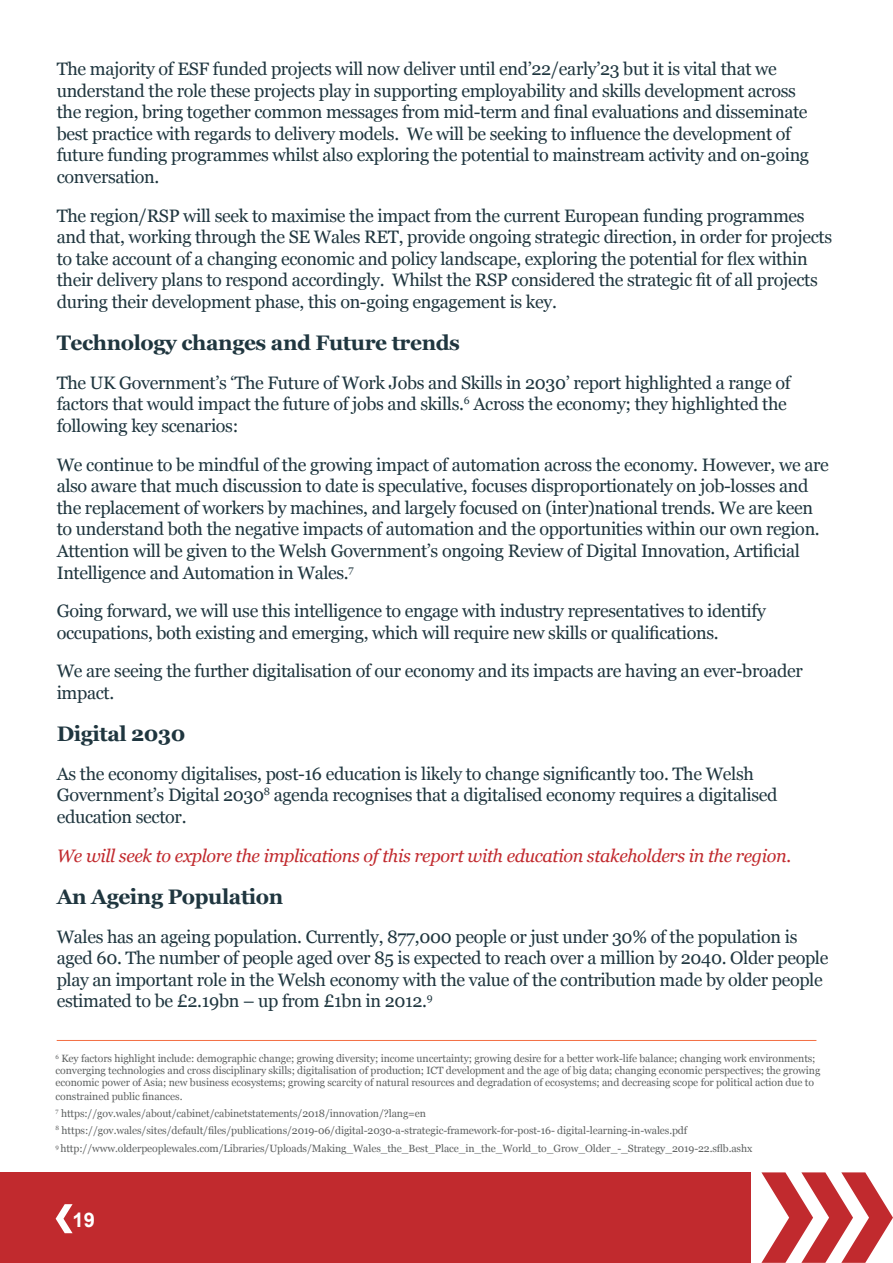
<style>
.page{position:relative;width:893px;height:1263px;background:#fff}
.page>*{position:absolute;margin:0;border:0;box-sizing:border-box;transform-origin:0 0}
.t1{font:700 21px "Georgia";letter-spacing:-.02em;color:#1f363f}
.t2{font:700 20.1px "Arial";color:#fff}
.t3{font:18px/21.6px "Georgia";letter-spacing:-.02em;color:#1f363f}
.t4{font:italic 18px "Georgia";letter-spacing:-.02em;color:#c12a2e}
.t5{font:10.5px/12px "Georgia";letter-spacing:-.01em;color:#5f6262}
</style>
<div class="page">
<svg style="left:761px;top:1172px;width:132px;height:91px"></svg>
<div style="left:0;top:1172px;width:751px;height:91px;background:#c12a2e"></div>
<svg style="left:56px;top:1204px;width:17px;height:29px"></svg>
<hr style="left:57px;top:1040px;width:759px;height:1px;background:#f36f42">
<p class="t3" style="left:57px;top:57px;width:754px">The majority of ESF funded projects will now deliver until end’22/early’23 but it is vital that we understand the role these projects play in supporting employability and skills development across the region, bring together common messages from mid-term and final evaluations and disseminate best practice with regards to delivery models. We will be seeking to influence the development of future funding programmes whilst also exploring the potential to mainstream activity and on-going conversation.</p>
<p class="t3" style="left:57px;top:204px;width:777px">The region/RSP will seek to maximise the impact from the current European funding programmes and that, working through the SE Wales RET, provide ongoing strategic direction, in order for projects to take account of a changing economic and policy landscape, exploring the potential for flex within their delivery plans to respond accordingly. Whilst the RSP considered the strategic fit of all projects during their development phase, this on-going engagement is key.</p>
<p class="t1" style="left:57px;top:331px;width:405px">Technology changes and Future trends</p>
<p class="t3" style="left:57px;top:371px;width:736px">The UK Government’s ‘The Future of Work Jobs and Skills in 2030’ report highlighted a range of factors that would impact the future of jobs and skills.<sup>6</sup> Across the economy; they highlighted the following key scenarios:</p>
<p class="t3" style="left:57px;top:453px;width:773px">We continue to be mindful of the growing impact of automation across the economy. However, we are also aware that much discussion to date is speculative, focuses disproportionately on job-losses and the replacement of workers by machines, and largely focused on (inter)national trends. We are keen to understand both the negative impacts of automation and the opportunities within our own region.<br>Attention will be given to the Welsh Government’s ongoing Review of Digital Innovation, Artificial Intelligence and Automation in Wales.<sup>7</sup></p>
<p class="t3" style="left:57px;top:599px;width:711px">Going forward, we will use this intelligence to engage with industry representatives to identify occupations, both existing and emerging, which will require new skills or qualifications.</p>
<p class="t3" style="left:57px;top:660px;width:747px">We are seeing the further digitalisation of our economy and its impacts are having an ever-broader impact.</p>
<p class="t1" style="left:57px;top:722px;width:130px">Digital 2030</p>
<p class="t3" style="left:57px;top:762px;width:722px">As the economy digitalises, post-16 education is likely to change significantly too. The Welsh<br>Government’s Digital 2030<sup>8</sup> agenda recognises that a digitalised economy requires a digitalised education sector.</p>
<p class="t4" style="left:57px;top:842px;width:736px">We will seek to explore the implications of this report with education stakeholders in the region.</p>
<p class="t1" style="left:57px;top:885px;width:228px">An Ageing Population</p>
<p class="t3" style="left:57px;top:925px;width:773px">Wales has an ageing population. Currently, 877,000 people or just under 30% of the population is aged 60. The number of people aged over 85 is expected to reach over a million by 2040. Older people play an important role in the Welsh economy with the value of the contribution made by older people estimated to be £2.19bn – up from £1bn in 2012.<sup>9</sup></p>
<p class="t5" style="left:56px;top:1052px;width:766px"><sup>6</sup> Key factors highlight include: demographic change; growing diversity; income uncertainty; growing desire for a better work-life balance; changing work environments; converging technologies and cross disciplinary skills; digitalisation of production; ICT development and the age of big data; changing economic perspectives; the growing economic power of Asia; new business ecosystems; growing scarcity of natural resources and degradation of ecosystems; and decreasing scope for political action due to</p>
<p class="t5" style="left:56px;top:1087px;width:633px;line-height:17px">constrained public finances.<br><sup>7</sup> https://gov.wales/about/cabinet/cabinetstatements/2018/innovation/?lang=en<br><sup>8</sup> https://gov.wales/sites/default/files/publications/2019-06/digital-2030-a-strategic-framework-for-post-16- digital-learning-in-wales.pdf</p>
<p class="t5" style="left:56px;top:1142px;width:698px"><sup>9</sup> http://www.olderpeoplewales.com/Libraries/Uploads/Making_Wales_the_Best_Place_in_the_World_to_Grow_Older_-_Strategy_2019-22.sflb.ashx</p>
<p class="t2" style="left:73px;top:1206px;width:24px">19</p>
</div>
